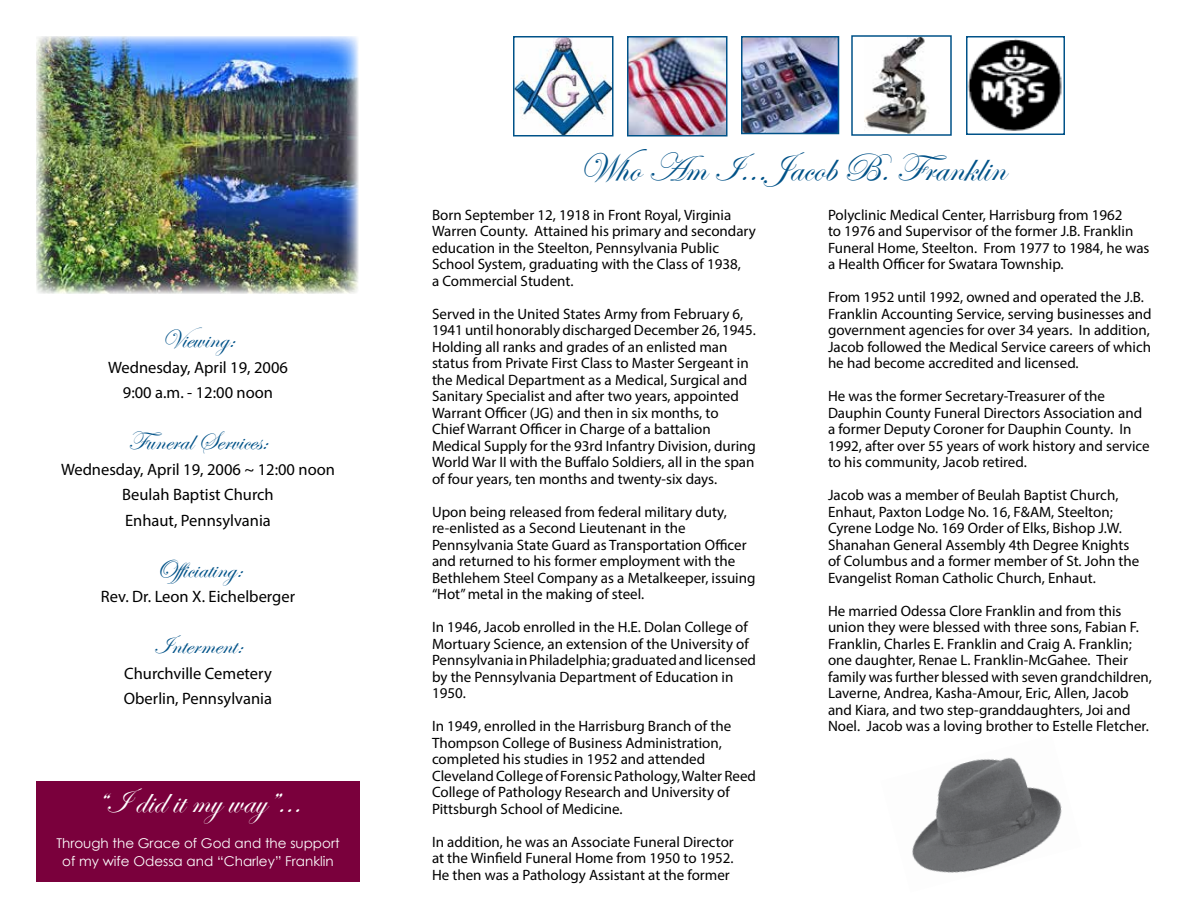
<style>
.page{position:relative;width:1188px;height:918px;background:#fff}
.page>*{position:absolute;margin:0;border:0;box-sizing:border-box;transform-origin:0 0}
.t1{font:40.5px "Edwardian Script ITC";color:#005288}
.t2{font:36px "Edwardian Script ITC";color:#fff}
.t3{font:27px "Edwardian Script ITC";color:#005288}
.t4{font:16.5px/25.5px "Myriad Pro";color:#000;text-align:center}
.t5{font:15px/16.5px "Myriad Pro";color:#000}
.t6{font:13.5px/18px "Century Gothic";color:#fff;text-align:center}
</style>
<div class="page">
<img style="left:912px;top:757px;width:150px;height:116px">
<img style="left:516px;top:39px;width:95px;height:94px">
<div style="left:513px;top:36px;width:101px;height:100px;border:2px solid #005288"></div>
<img style="left:630px;top:39px;width:95px;height:94px">
<div style="left:627px;top:36px;width:101px;height:100px;border:2px solid #005288"></div>
<img style="left:744px;top:39px;width:92px;height:92px">
<div style="left:741px;top:36px;width:98px;height:98px;border:2px solid #005288"></div>
<img style="left:864px;top:38px;width:65px;height:95px">
<img style="left:969px;top:39px;width:93px;height:92px">
<div style="left:966px;top:36px;width:99px;height:99px;border:2px solid #005288"></div>
<div style="left:36px;top:782px;width:324px;height:100px;background:#7a003c"></div>
<img style="left:36px;top:36px;width:323px;height:258px">
<h3 class="t3" style="left:161px;top:324px;width:75px">Viewing:</h3>
<p class="t4" style="left:108px;top:354px;width:181px">Wednesday, April 19, 2006<br>9:00 a.m. - 12:00 noon</p>
<h3 class="t3" style="left:129px;top:426px;width:140px">Funeral Services:</h3>
<p class="t4" style="left:61px;top:456px;width:275px">Wednesday, April 19, 2006 ~ 12:00 noon<br>Beulah Baptist Church<br>Enhaut, Pennsylvania</p>
<h3 class="t3" style="left:154px;top:554px;width:90px">Officiating:</h3>
<p class="t4" style="left:101px;top:584px;width:196px">Rev. Dr. Leon X. Eichelberger</p>
<h3 class="t3" style="left:154px;top:630px;width:90px">Interment:</h3>
<p class="t4" style="left:124px;top:660px;width:150px;text-align:left">Churchville Cemetery<br>Oberlin, Pennsylvania</p>
<h2 class="t2" style="left:95px;top:781px;width:208px">“I did it my way”...</h2>
<p class="t6" style="left:56px;top:834px;width:285px">Through the Grace of God and the support of my wife Odessa and “Charley” Franklin</p>
<h1 class="t1" style="left:579px;top:145px;width:428px">Who Am I...Jacob B. Franklin</h1>
<p class="t5" style="left:432px;top:206px;width:325px">Born September 12, 1918 in Front Royal, Virginia Warren County. Attained his primary and secondary education in the Steelton, Pennsylvania Public School System, graduating with the Class of 1938,<br>a Commercial Student.</p>
<p class="t5" style="left:432px;top:305px;width:326px">Served in the United States Army from February 6, 1941 until honorably discharged December 26, 1945.<br>Holding all ranks and grades of an enlisted man status from Private First Class to Master Sergeant in the Medical Department as a Medical, Surgical and Sanitary Specialist and after two years, appointed Warrant Officer (JG) and then in six months, to<br>Chief Warrant Officer in Charge of a battalion Medical Supply for the 93rd Infantry Division, during World War II with the Buffalo Soldiers, all in the span of four years, ten months and twenty-six days.</p>
<p class="t5" style="left:432px;top:503px;width:325px">Upon being released from federal military duty, re-enlisted as a Second Lieutenant in the Pennsylvania State Guard as Transportation Officer and returned to his former employment with the Bethlehem Steel Company as a Metalkeeper, issuing “Hot” metal in the making of steel.</p>
<p class="t5" style="left:432px;top:619px;width:326px">In 1946, Jacob enrolled in the H.E. Dolan College of Mortuary Science, an extension of the University of Pennsylvania in Philadelphia; graduated and licensed by the Pennsylvania Department of Education in 1950.</p>
<p class="t5" style="left:432px;top:718px;width:326px">In 1949, enrolled in the Harrisburg Branch of the Thompson College of Business Administration, completed his studies in 1952 and attended Cleveland College of Forensic Pathology, Walter Reed College of Pathology Research and University of Pittsburgh School of Medicine.</p>
<p class="t5" style="left:432px;top:833px;width:303px;text-align:justify">In addition, he was an Associate Funeral Director at the Winfield Funeral Home from 1950 to 1952.<br>He then was a Pathology Assistant at the former</p>
<p class="t5" style="left:828px;top:206px;width:323px">Polyclinic Medical Center, Harrisburg from 1962<br>to 1976 and Supervisor of the former J.B. Franklin Funeral Home, Steelton. From 1977 to 1984, he was a Health Officer for Swatara Township.</p>
<p class="t5" style="left:828px;top:289px;width:325px">From 1952 until 1992, owned and operated the J.B.<br>Franklin Accounting Service, serving businesses and government agencies for over 34 years. In addition, Jacob followed the Medical Service careers of which he had become accredited and licensed.</p>
<p class="t5" style="left:828px;top:388px;width:323px">He was the former Secretary-Treasurer of the Dauphin County Funeral Directors Association and a former Deputy Coroner for Dauphin County. In 1992, after over 55 years of work history and service to his community, Jacob retired.</p>
<p class="t5" style="left:828px;top:487px;width:313px">Jacob was a member of Beulah Baptist Church, Enhaut, Paxton Lodge No. 16, F&amp;AM, Steelton; Cyrene Lodge No. 169 Order of Elks, Bishop J.W.<br>Shanahan General Assembly 4th Degree Knights of Columbus and a former member of St. John the Evangelist Roman Catholic Church, Enhaut.</p>
<p class="t5" style="left:828px;top:602px;width:325px">He married Odessa Clore Franklin and from this union they were blessed with three sons, Fabian F.<br>Franklin, Charles E. Franklin and Craig A. Franklin; one daughter, Renae L. Franklin-McGahee. Their family was further blessed with seven grandchildren, Laverne, Andrea, Kasha-Amour, Eric, Allen, Jacob and Kiara, and two step-granddaughters, Joi and Noel. Jacob was a loving brother to Estelle Fletcher.</p>
</div>
